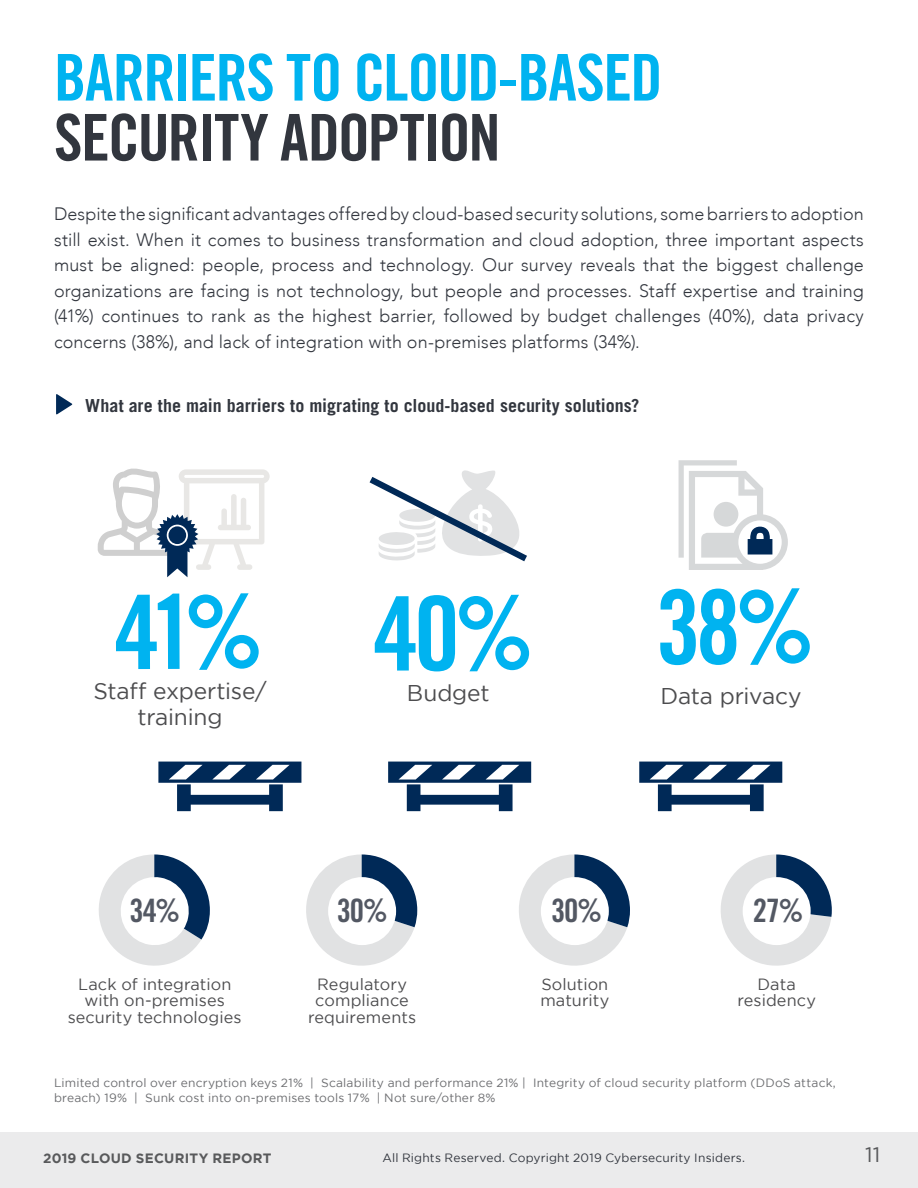
<style>
.page{position:relative;width:918px;height:1188px;background:#fff}
.page>*{position:absolute;margin:0;border:0;box-sizing:border-box;transform-origin:0 0}
.t1{font:102.9px "Trade Gothic LT Std Bd Cn 20";color:#00b3f0}
.t2{font:64.5px "Trade Gothic LT Std Bd Cn 20";letter-spacing:-.025em;color:#00b3f0}
.t3{font:64.5px "Trade Gothic LT Std Bd Cn 20";letter-spacing:-.03em;color:#32363e}
.t4{font:32.25px "Trade Gothic LT Std Bd Cn 20";letter-spacing:-.04em;color:#535863}
.t5{font:22.8px "Gotham";letter-spacing:-.01em;color:#4d4d4f}
.t6{font:21px "Gotham";color:#58595b}
.t7{font:300 18px/25.5px "Avenir LT";letter-spacing:.005em;color:#32363e;text-align:justify}
.t8{font:700 18px "Trade Gothic LT Std";letter-spacing:.005em;color:#32363e}
.t9{font:16.2px/16.2px "Gotham";letter-spacing:.005em;color:#4d4d4f;text-align:center}
.t10{font:700 13.5px "Gotham";letter-spacing:.02em;color:#58595b}
.t11{font:12px/15px "Gotham";letter-spacing:.015em;color:#6d6e71}
.t12{font:12px "Gotham";letter-spacing:.015em;color:#32363e}
</style>
<div class="page">
<div style="left:0;top:1132px;width:918px;height:56px;background:#ebebec"></div>
<svg style="left:56px;top:394px;width:16px;height:21px"></svg>
<svg style="left:99px;top:854px;width:111px;height:112px"></svg>
<svg style="left:306px;top:854px;width:111px;height:112px"></svg>
<div style="left:328px;top:877px;width:68px;height:68px;background:#fff;border-radius:50%"></div>
<svg style="left:519px;top:854px;width:111px;height:112px"></svg>
<div style="left:541px;top:877px;width:68px;height:68px;background:#fff;border-radius:50%"></div>
<svg style="left:720px;top:854px;width:112px;height:112px"></svg>
<div style="left:743px;top:877px;width:68px;height:68px;background:#fff;border-radius:50%"></div>
<svg style="left:639px;top:762px;width:143px;height:49px"></svg>
<svg style="left:388px;top:762px;width:143px;height:49px"></svg>
<svg style="left:158px;top:762px;width:143px;height:49px"></svg>
<svg style="left:98px;top:469px;width:172px;height:108px"></svg>
<svg style="left:679px;top:460px;width:109px;height:110px"></svg>
<svg style="left:370px;top:470px;width:157px;height:91px"></svg>
<h2 class="t2" style="left:54px;top:38px;width:610px">BARRIERS TO CLOUD-BASED</h2>
<h2 class="t3" style="left:54px;top:98px;width:448px">SECURITY ADOPTION</h2>
<p class="t7" style="left:54px;top:201px;width:811px">Despite the significant advantages offered by cloud-based security solutions, some barriers to adoption still exist. When it comes to business transformation and cloud adoption, three important aspects must be aligned: people, process and technology. Our survey reveals that the biggest challenge organizations are facing is not technology, but people and processes. Staff expertise and training (41%) continues to rank as the highest barrier, followed by budget challenges (40%), data privacy concerns (38%), and lack of integration with on-premises platforms (34%).</p>
<p class="t8" style="left:85px;top:394px;width:556px">What are the main barriers to migrating to cloud-based security solutions?</p>
<h1 class="t1" style="left:114px;top:570px;width:151px">41%</h1>
<p class="t5" style="left:138px;top:705px;width:86px">training</p>
<p class="t5" style="left:94px;top:679px;width:175px">Staff expertise/</p>
<h1 class="t1" style="left:373px;top:571px;width:163px">40%</h1>
<p class="t5" style="left:407px;top:680px;width:84px">Budget</p>
<h1 class="t1" style="left:656px;top:565px;width:161px">38%</h1>
<p class="t5" style="left:661px;top:683px;width:142px">Data privacy</p>
<h3 class="t4" style="left:129px;top:891px;width:52px">34%</h3>
<p class="t9" style="left:68px;top:976px;width:175px">Lack of integration with on-premises security technologies</p>
<h3 class="t4" style="left:337px;top:891px;width:53px">30%</h3>
<p class="t9" style="left:308px;top:976px;width:110px">Regulatory compliance requirements</p>
<h3 class="t4" style="left:551px;top:891px;width:53px">30%</h3>
<p class="t9" style="left:540px;top:976px;width:70px;text-align:left">Solution maturity</p>
<h3 class="t4" style="left:753px;top:891px;width:52px">27%</h3>
<p class="t9" style="left:737px;top:976px;width:80px">Data residency</p>
<p class="t11" style="left:54px;top:1075px;width:783px">Limited control over encryption keys 21% | Scalability and performance 21% | Integrity of cloud security platform (DDoS attack, breach) 19% | Sunk cost into on-premises tools 17% | Not sure/other 8%</p>
<p class="t10" style="left:43px;top:1150px;width:230px">2019 CLOUD SECURITY REPORT</p>
<p class="t12" style="left:382px;top:1151px;width:364px">All Rights Reserved. Copyright 2019 Cybersecurity Insiders.</p>
<p class="t6" style="left:865px;top:1143px;width:17px">11</p>
</div>
